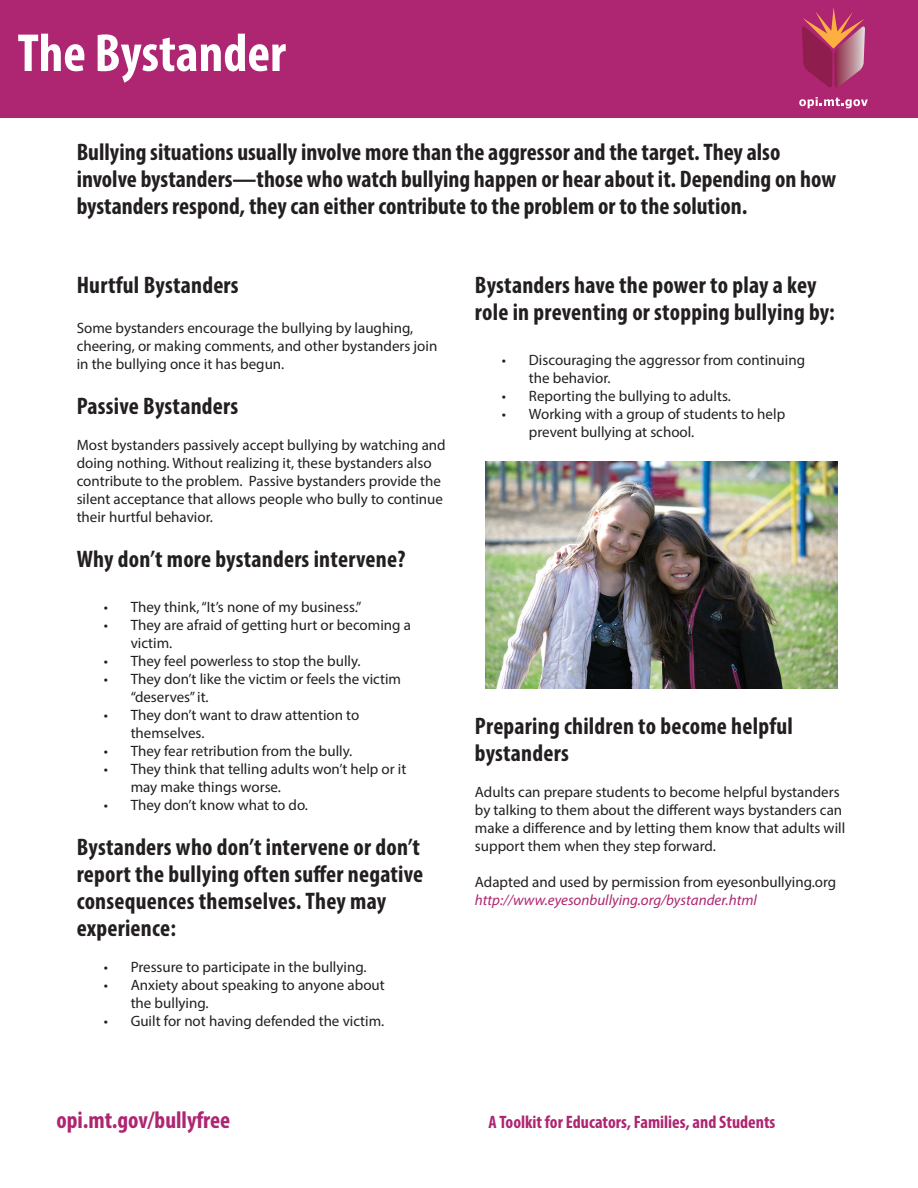
<style>
.page{position:relative;width:918px;height:1188px;background:#fff}
.page>*{position:absolute;margin:0;border:0;box-sizing:border-box;transform-origin:0 0}
.t1{font:700 condensed 54px "Myriad Pro";color:#fff}
.t2{font:700 condensed 24px/27px "Myriad Pro";letter-spacing:.005em;color:#231f20}
.t3{font:700 condensed 24px "Myriad Pro";color:#ae2571}
.t4{font:700 condensed 18px "Myriad Pro";color:#ae2571}
.t5{font:15px/18px "Myriad Pro";color:#231f20}
.t6{font:italic 15px "Myriad Pro";color:#ae2571}
</style>
<div class="page">
<div style="left:0;top:0;width:918px;height:118px;background:#ae2571"></div>
<svg style="left:802px;top:8px;width:63px;height:80px"></svg>
<svg style="left:799px;top:97px;width:69px;height:11px"></svg>
<img style="left:485px;top:462px;width:353px;height:226px">
<h1 class="t1" style="left:18px;top:19px;width:270px">The Bystander</h1>
<p class="t2" style="left:77px;top:138px;width:761px">Bullying situations usually involve more than the aggressor and the target. They also involve bystanders—those who watch bullying happen or hear about it. Depending on how bystanders respond, they can either contribute to the problem or to the solution.</p>
<h2 class="t2" style="left:77px;top:271px;width:164px">Hurtful Bystanders</h2>
<p class="t5" style="left:77px;top:319px;width:362px">Some bystanders encourage the bullying by laughing, cheering, or making comments, and other bystanders join in the bullying once it has begun.</p>
<h2 class="t2" style="left:77px;top:392px;width:163px">Passive Bystanders</h2>
<p class="t5" style="left:77px;top:436px;width:371px">Most bystanders passively accept bullying by watching and doing nothing. Without realizing it, these bystanders also contribute to the problem. Passive bystanders provide the silent acceptance that allows people who bully to continue their hurtful behavior.</p>
<h2 class="t2" style="left:77px;top:545px;width:330px">Why don’t more bystanders intervene?</h2>
<p class="t5" style="left:104px;top:598px;width:259px">• They think, “It’s none of my business.”</p>
<p class="t5" style="left:131px;top:616px;width:282px;text-indent:-27px">• They are afraid of getting hurt or becoming a victim.</p>
<p class="t5" style="left:104px;top:652px;width:259px">• They feel powerless to stop the bully.</p>
<p class="t5" style="left:131px;top:670px;width:272px;text-indent:-27px">• They don’t like the victim or feels the victim “deserves” it.</p>
<p class="t5" style="left:131px;top:706px;width:230px;text-indent:-27px">• They don’t want to draw attention to themselves.</p>
<p class="t5" style="left:104px;top:742px;width:250px">• They fear retribution from the bully.</p>
<p class="t5" style="left:131px;top:760px;width:277px;text-indent:-27px">• They think that telling adults won’t help or it may make things worse.</p>
<p class="t5" style="left:104px;top:796px;width:206px">• They don’t know what to do.</p>
<h2 class="t2" style="left:77px;top:833px;width:348px">Bystanders who don’t intervene or don’t report the bullying often suffer negative consequences themselves. They may experience:</h2>
<p class="t5" style="left:104px;top:958px;width:264px">• Pressure to participate in the bullying.</p>
<p class="t5" style="left:131px;top:976px;width:256px;text-indent:-27px">• Anxiety about speaking to anyone about the bullying.</p>
<p class="t5" style="left:104px;top:1012px;width:282px">• Guilt for not having defended the victim.</p>
<h2 class="t2" style="left:475px;top:271px;width:361px">Bystanders have the power to play a key role in preventing or stopping bullying by:</h2>
<p class="t5" style="left:529px;top:350px;width:278px;text-indent:-27px">• Discouraging the aggressor from continuing the behavior.</p>
<p class="t5" style="left:502px;top:386px;width:231px">• Reporting the bullying to adults.</p>
<p class="t5" style="left:529px;top:404px;width:258px;text-indent:-27px">• Working with a group of students to help prevent bullying at school.</p>
<h2 class="t2" style="left:475px;top:712px;width:320px">Preparing children to become helpful bystanders</h2>
<p class="t5" style="left:475px;top:782px;width:372px">Adults can prepare students to become helpful bystanders by talking to them about the different ways bystanders can make a difference and by letting them know that adults will support them when they step forward.</p>
<p class="t5" style="left:475px;top:872px;width:363px">Adapted and used by permission from eyesonbullying.org</p>
<p class="t6" style="left:475px;top:890px;width:284px">http://www.eyesonbullying.org/bystander.html</p>
<h2 class="t3" style="left:56px;top:1105px;width:175px">opi.mt.gov/bullyfree</h2>
<p class="t4" style="left:488px;top:1111px;width:289px">A Toolkit for Educators, Families, and Students</p>
</div>
